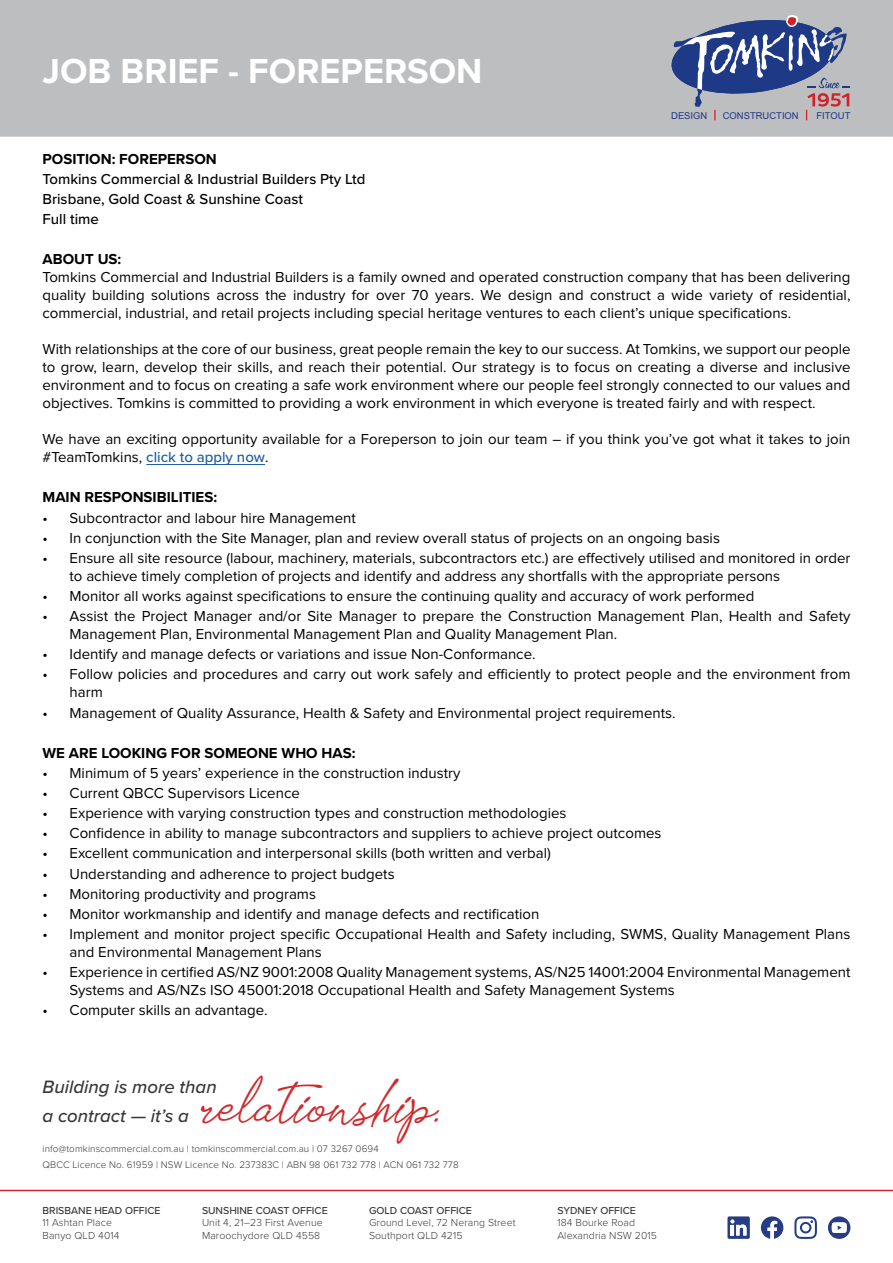
<style>
.page{position:relative;width:893px;height:1263px;background:#fff}
.page>*{position:absolute;margin:0;border:0;box-sizing:border-box;transform-origin:0 0}
.t1{font:700 36px "Proxima Nova";color:#fff}
.t2{font:italic 500 18.6px/28.2px "Proxima Nova";color:#383839}
.t3{font:15px/18px "Proxima Nova";color:#000}
.t4{font:500 15px/20.1px "Proxima Nova";color:#000}
.t5{font:700 15px "Proxima Nova";color:#000}
.t6{font:300 10.5px/12.6px "Proxima Nova";letter-spacing:.01em;color:#383839}
.t7{font:500 10.5px "Proxima Nova";color:#383839}
.t8{font:300 9.9px/15.9px "Proxima Nova";letter-spacing:.01em;color:#383839}
.t9{font:9.45px "Arial";color:#1e3986}
.s1{font-weight:500;color:#215e9e}
.s2{font-family:"Tomatoes";font-weight:400;font-style:normal;font-size:36.75px;color:#d02b2e}
</style>
<div class="page">
<div style="left:0;top:0;width:893px;height:137px;background:#bdbebf"></div>
<hr style="left:0;top:1190px;width:893px;height:1px;background:#d2232a">
<svg style="left:672px;top:15px;width:178px;height:105px"></svg>
<hr style="left:146px;top:464px;width:119px;height:1px;background:#215e9e">
<svg style="left:794px;top:1216px;width:23px;height:23px"></svg>
<svg style="left:761px;top:1216px;width:22px;height:23px"></svg>
<svg style="left:727px;top:1216px;width:23px;height:23px"></svg>
<svg style="left:828px;top:1216px;width:22px;height:23px"></svg>
<h1 class="t1" style="left:43px;top:44px;width:441px">JOB BRIEF - FOREPERSON</h1>
<p class="t9" style="left:671px;top:109px;width:38px">DESIGN</p>
<p class="t9" style="left:723px;top:109px;width:78px">CONSTRUCTION</p>
<p class="t9" style="left:816px;top:109px;width:35px">FITOUT</p>
<p class="t5" style="left:43px;top:147px;width:176px">POSITION: FOREPERSON</p>
<p class="t4" style="left:43px;top:168px;width:324px">Tomkins Commercial &amp; Industrial Builders Pty Ltd<br>Brisbane, Gold Coast &amp; Sunshine Coast<br>Full time</p>
<p class="t5" style="left:43px;top:248px;width:80px">ABOUT US:</p>
<p class="t3" style="left:43px;top:269px;width:809px;text-align:justify">Tomkins Commercial and Industrial Builders is a family owned and operated construction company that has been delivering quality building solutions across the industry for over 70 years. We design and construct a wide variety of residential, commercial, industrial, and retail projects including special heritage ventures to each client’s unique specifications.</p>
<p class="t3" style="left:43px;top:341px;width:809px;text-align:justify">With relationships at the core of our business, great people remain the key to our success. At Tomkins, we support our people to grow, learn, develop their skills, and reach their potential. Our strategy is to focus on creating a diverse and inclusive environment and to focus on creating a safe work environment where our people feel strongly connected to our values and objectives. Tomkins is committed to providing a work environment in which everyone is treated fairly and with respect.</p>
<p class="t3" style="left:43px;top:431px;width:809px">We have an exciting opportunity available for a Foreperson to join our team – if you think you’ve got what it takes to join #TeamTomkins, <span class="s1">click to apply now</span>.</p>
<p class="t5" style="left:43px;top:486px;width:176px">MAIN RESPONSIBILITIES:</p>
<p class="t3" style="left:43px;top:509px;width:315px">• Subcontractor and labour hire Management</p>
<p class="t3" style="left:43px;top:529px;width:679px">• In conjunction with the Site Manager, plan and review overall status of projects on an ongoing basis</p>
<p class="t3" style="left:70px;top:549px;width:782px;text-indent:-27px">• Ensure all site resource (labour, machinery, materials, subcontractors etc.) are effectively utilised and monitored in order to achieve timely completion of projects and identify and address any shortfalls with the appropriate persons</p>
<p class="t3" style="left:43px;top:588px;width:713px">• Monitor all works against specifications to ensure the continuing quality and accuracy of work performed</p>
<p class="t3" style="left:70px;top:608px;width:782px;text-indent:-27px">• Assist the Project Manager and/or Site Manager to prepare the Construction Management Plan, Health and Safety<br>Management Plan, Environmental Management Plan and Quality Management Plan.</p>
<p class="t3" style="left:43px;top:646px;width:494px">• Identify and manage defects or variations and issue Non-Conformance.</p>
<p class="t3" style="left:70px;top:666px;width:782px;text-indent:-27px">• Follow policies and procedures and carry out work safely and efficiently to protect people and the environment from harm</p>
<p class="t3" style="left:43px;top:704px;width:635px">• Management of Quality Assurance, Health &amp; Safety and Environmental project requirements.</p>
<p class="t5" style="left:43px;top:742px;width:314px">WE ARE LOOKING FOR SOMEONE WHO HAS:</p>
<p class="t3" style="left:43px;top:764px;width:419px">• Minimum of 5 years’ experience in the construction industry</p>
<p class="t3" style="left:43px;top:785px;width:259px">• Current QBCC Supervisors Licence</p>
<p class="t3" style="left:43px;top:805px;width:525px">• Experience with varying construction types and construction methodologies</p>
<p class="t3" style="left:43px;top:825px;width:620px">• Confidence in ability to manage subcontractors and suppliers to achieve project outcomes</p>
<p class="t3" style="left:43px;top:845px;width:510px">• Excellent communication and interpersonal skills (both written and verbal)</p>
<p class="t3" style="left:43px;top:865px;width:354px">• Understanding and adherence to project budgets</p>
<p class="t3" style="left:43px;top:885px;width:275px">• Monitoring productivity and programs</p>
<p class="t3" style="left:43px;top:905px;width:498px">• Monitor workmanship and identify and manage defects and rectification</p>
<p class="t3" style="left:70px;top:926px;width:782px;text-indent:-27px">• Implement and monitor project specific Occupational Health and Safety including, SWMS, Quality Management Plans and Environmental Management Plans</p>
<p class="t3" style="left:70px;top:964px;width:782px;text-indent:-27px">• Experience in certified AS/NZ 9001:2008 Quality Management systems, AS/N25 14001:2004 Environmental Management<br>Systems and AS/NZs ISO 45001:2018 Occupational Health and Safety Management Systems</p>
<p class="t3" style="left:43px;top:1002px;width:226px">• Computer skills an advantage.</p>
<p class="t2" style="left:43px;top:1072px;width:399px">Building is more than<br>a contract — it’s a <span class="s2">relationship.</span></p>
<p class="t8" style="left:43px;top:1140px;width:418px">info@tomkinscommercial.com.au | tomkinscommercial.com.au | 07 3267 0694<br>QBCC Licence No. 61959 | NSW Licence No. 237383C | ABN 98 061 732 778 | ACN 061 732 778</p>
<p class="t7" style="left:43px;top:1202px;width:120px">BRISBANE HEAD OFFICE</p>
<p class="t6" style="left:43px;top:1216px;width:78px">11 Ashtan Place<br>Banyo QLD 4014</p>
<p class="t7" style="left:202px;top:1202px;width:127px">SUNSHINE COAST OFFICE</p>
<p class="t6" style="left:202px;top:1216px;width:122px">Unit 4, 21–23 First Avenue<br>Maroochydore QLD 4558</p>
<p class="t7" style="left:369px;top:1202px;width:104px">GOLD COAST OFFICE</p>
<p class="t6" style="left:369px;top:1216px;width:148px">Ground Level, 72 Nerang Street<br>Southport QLD 4215</p>
<p class="t7" style="left:557px;top:1202px;width:80px">SYDNEY OFFICE</p>
<p class="t6" style="left:557px;top:1216px;width:101px">184 Bourke Road<br>Alexandria NSW 2015</p>
</div>
